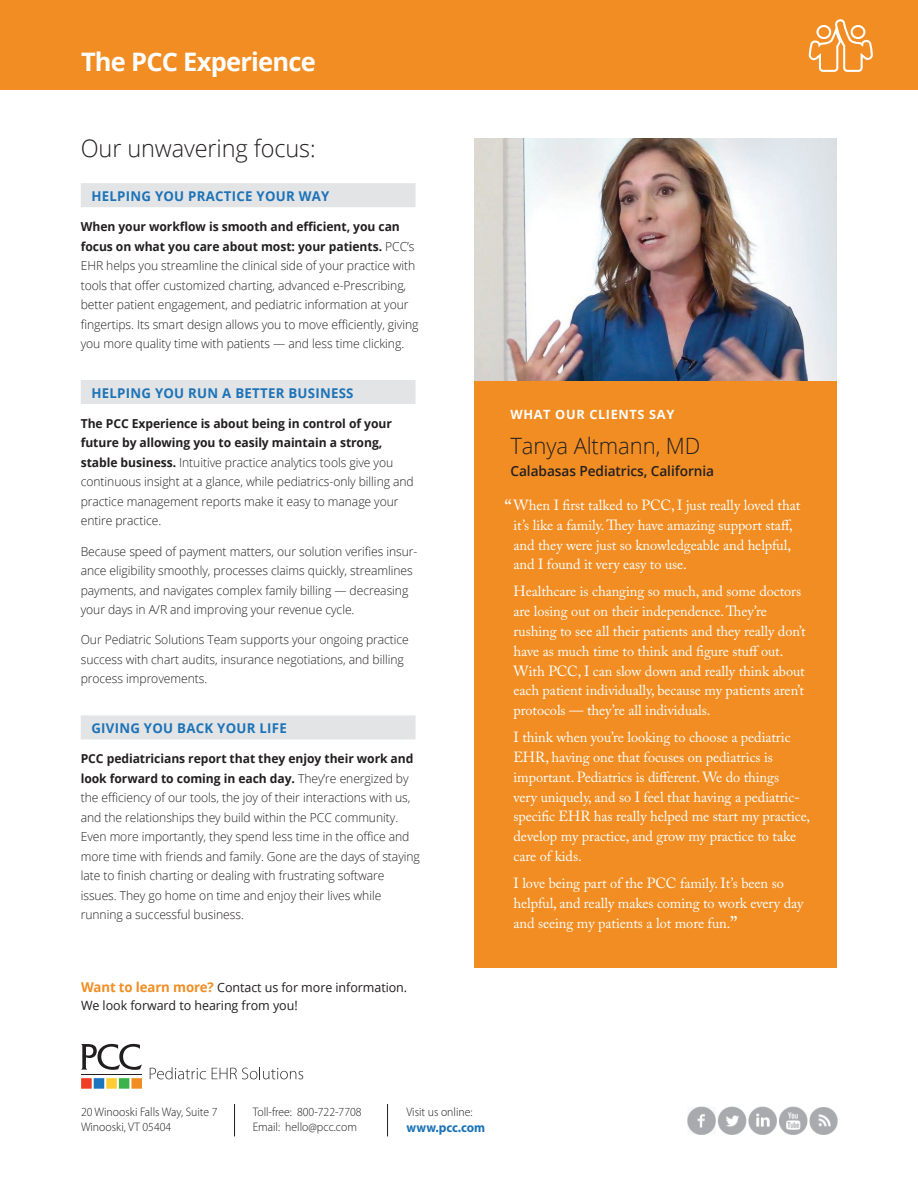
<style>
.page{position:relative;width:918px;height:1188px;background:#fff}
.page>*{position:absolute;margin:0;border:0;box-sizing:border-box;transform-origin:0 0}
.t1{font:700 25.5px "Open Sans";letter-spacing:-.03em;color:#fff}
.t2{font:300 24px "Open Sans";letter-spacing:-.005em;color:#231f20}
.t3{font:300 22.5px "Open Sans";letter-spacing:-.005em;color:#231f20}
.t4{font:14.7px/20px "Adobe Caslon Pro";letter-spacing:-.005em;color:#fff}
.t5{font:600 13.95px "Open Sans";letter-spacing:-.005em;color:#231f20}
.t6{font:700 13.5px "Open Sans";letter-spacing:.02em;color:#1c73b8}
.t7{font:700 13.5px "Myriad Pro";color:#1c73b8;scale:.95 1}
.t8{font:12.75px/18px "Open Sans";letter-spacing:-.005em;color:#231f20}
.t9{font:700 12.75px "Open Sans";letter-spacing:.05em;color:#fff}
.t10{font:300 12.3px/19.5px "Open Sans";letter-spacing:-.005em;color:#231f20}
.t11{font:300 12.3px/14.9px "Myriad Pro";color:#231f20;scale:.95 1}
.s1{font-weight:700}
.s2{font-weight:700;font-size:13.5px;color:#f18d22}
.s3{font-size:21px}
</style>
<div class="page">
<div style="left:0;top:0;width:918px;height:89px;background:#f18d22"></div>
<div style="left:81px;top:1078px;width:11px;height:11px;background:#ef3e25"></div>
<div style="left:94px;top:1078px;width:10px;height:11px;background:#1d76bc"></div>
<div style="left:106px;top:1078px;width:11px;height:11px;background:#fc3"></div>
<div style="left:119px;top:1078px;width:10px;height:11px;background:#3bb34a"></div>
<div style="left:131px;top:1078px;width:11px;height:11px;background:#f08d21"></div>
<hr style="left:81px;top:1074px;width:61px;height:1px;background:#221e1f">
<svg style="left:81px;top:1044px;width:61px;height:26px"></svg>
<svg style="left:150px;top:1067px;width:56px;height:12px"></svg>
<svg style="left:212px;top:1067px;width:91px;height:12px"></svg>
<hr style="left:387px;top:1104px;width:1px;height:32px;background:#231f20">
<hr style="left:234px;top:1104px;width:1px;height:32px;background:#231f20">
<img style="left:687px;top:1106px;width:151px;height:29px">
<div style="left:474px;top:141px;width:363px;height:827px;background:#f18d22"></div>
<img style="left:474px;top:138px;width:363px;height:242px">
<div style="left:81px;top:183px;width:335px;height:24px;background:#e3e4e5"></div>
<div style="left:81px;top:380px;width:335px;height:24px;background:#e3e4e5"></div>
<div style="left:81px;top:715px;width:335px;height:24px;background:#e3e4e5"></div>
<svg style="left:808px;top:19px;width:65px;height:53px"></svg>
<h1 class="t1" style="left:81px;top:43px;width:236px">The PCC Experience</h1>
<h2 class="t2" style="left:81px;top:132px;width:236px">Our unwavering focus:</h2>
<p class="t6" style="left:91px;top:186px;width:240px">HELPING YOU PRACTICE YOUR WAY</p>
<p class="t10" style="left:81px;top:216px;width:339px"><span class="s1">When your workflow is smooth and efficient, you can focus on what you care about most: your patients.</span> PCC’s EHR helps you streamline the clinical side of your practice with tools that offer customized charting, advanced e-Prescribing, better patient engagement, and pediatric information at your fingertips. Its smart design allows you to move efficiently, giving you more quality time with patients — and less time clicking.</p>
<p class="t6" style="left:91px;top:383px;width:264px">HELPING YOU RUN A BETTER BUSINESS</p>
<p class="t10" style="left:81px;top:413px;width:335px"><span class="s1">The PCC Experience is about being in control of your future by allowing you to easily maintain a strong, stable business.</span> Intuitive practice analytics tools give you continuous insight at a glance, while pediatrics-only billing and practice management reports make it easy to manage your entire practice.</p>
<p class="t10" style="left:81px;top:541px;width:338px">Because speed of payment matters, our solution verifies insur&shy;ance eligibility smoothly, processes claims quickly, streamlines payments, and navigates complex family billing — decreasing your days in A/R and improving your revenue cycle.</p>
<p class="t10" style="left:81px;top:630px;width:330px">Our Pediatric Solutions Team supports your ongoing practice success with chart audits, insurance negotiations, and billing process improvements.</p>
<p class="t6" style="left:91px;top:718px;width:197px">GIVING YOU BACK YOUR LIFE</p>
<p class="t10" style="left:81px;top:749px;width:341px"><span class="s1">PCC pediatricians report that they enjoy their work and look forward to coming in each day.</span> They’re energized by the efficiency of our tools, the joy of their interactions with us, and the relationships they build within the PCC community.<br>Even more importantly, they spend less time in the office and more time with friends and family. Gone are the days of staying late to finish charting or dealing with frustrating software issues. They go home on time and enjoy their lives while running a successful business.</p>
<p class="t8" style="left:81px;top:978px;width:328px"><span class="s2">Want to learn more?</span> Contact us for more information.<br>We look forward to hearing from you!</p>
<p class="t9" style="left:511px;top:406px;width:165px">WHAT OUR CLIENTS SAY</p>
<h3 class="t3" style="left:511px;top:431px;width:191px">Tanya Altmann, MD</h3>
<p class="t5" style="left:511px;top:461px;width:205px">Calabasas Pediatrics, California</p>
<p class="t4" style="left:514px;top:495px;width:288px;text-indent:-9px"><span class="s3">“</span>When I first talked to PCC, I just really loved that it’s like a family. They have amazing support staff, and they were just so knowledgeable and helpful, and I found it very easy to use.</p>
<p class="t4" style="left:514px;top:581px;width:294px">Healthcare is changing so much, and some doctors are losing out on their independence. They’re rushing to see all their patients and they really don’t have as much time to think and figure stuff out.<br>With PCC, I can slow down and really think about each patient individually, because my patients aren’t protocols — they’re all individuals.</p>
<p class="t4" style="left:514px;top:727px;width:298px">I think when you’re looking to choose a pediatric EHR, having one that focuses on pediatrics is important. Pediatrics is different. We do things<br>very uniquely, and so I feel that having a pediatric&shy;specific EHR has really helped me start my practice, develop my practice, and grow my practice to take care of kids.</p>
<p class="t4" style="left:514px;top:873px;width:291px">I love being part of the PCC family. It’s been so helpful, and really makes coming to work every day and seeing my patients a lot more fun.<span class="s3">”</span></p>
<p class="t11" style="left:81px;top:1105px;width:145px">20 Winooski Falls Way, Suite 7<br>Winooski, VT 05404</p>
<p class="t11" style="left:253px;top:1105px;width:116px">Toll-free: 800-722-7708<br>Email: hello@pcc.com</p>
<p class="t11" style="left:406px;top:1105px;width:71px">Visit us online:</p>
<p class="t7" style="left:406px;top:1120px;width:84px">www.pcc.com</p>
</div>
